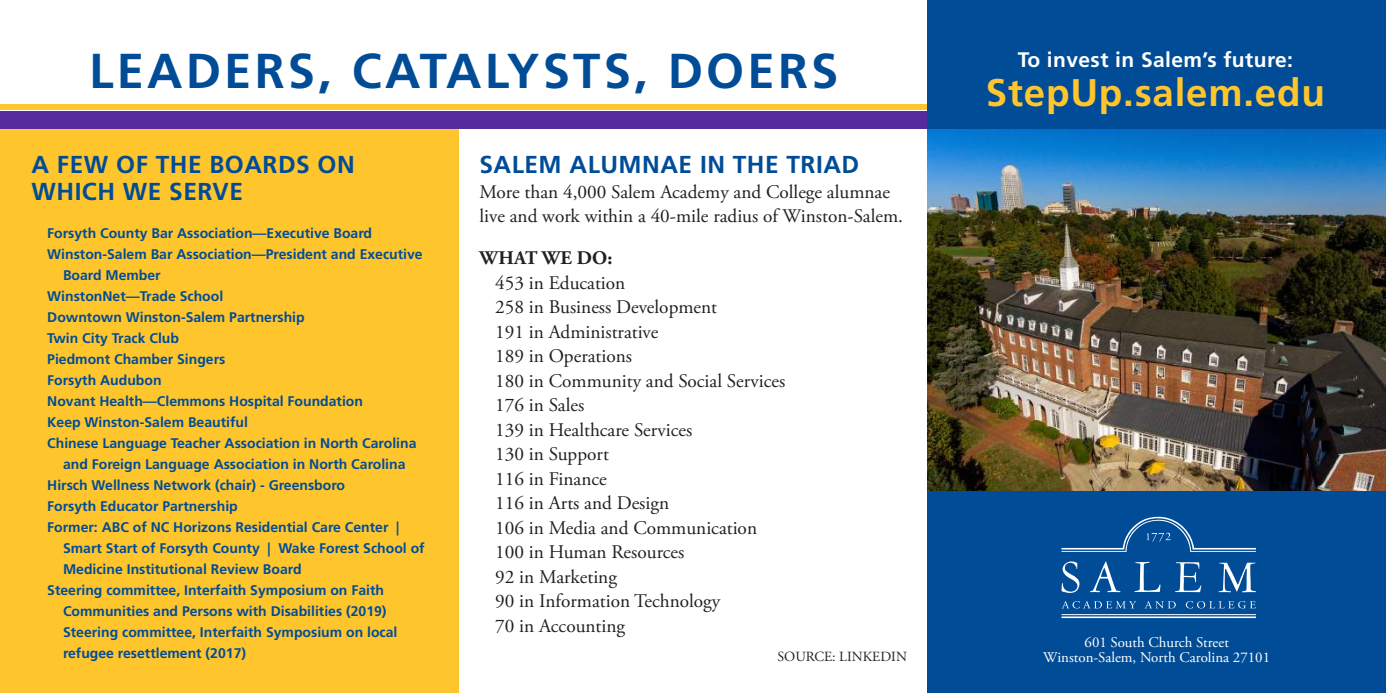
<style>
.page{position:relative;width:1386px;height:693px;background:#fff}
.page>*{position:absolute;margin:0;border:0;box-sizing:border-box;transform-origin:0 0}
.t1{font:700 49px "Frutiger LT Std";letter-spacing:.065em;color:#004c97}
.t2{font:700 38.5px "Frutiger LT Std";letter-spacing:.02em;color:#ffc52d}
.t3{font:700 24.5px/26.2px "Frutiger LT Std";letter-spacing:.02em;color:#004c97}
.t4{font:700 21px "Frutiger LT Std";letter-spacing:.02em;color:#fff}
.t5{font:19.25px/24.5px "Adobe Garamond Pro";color:#231f20}
.t6{font:700 19.25px "Adobe Garamond Pro";letter-spacing:.015em;color:#231f20}
.t7{font:14.88px/14.9px "Adobe Garamond Pro";color:#fff;text-align:center}
.t8{font:700 14px "Frutiger LT Std";color:#004c97}
.t9{font:14px "Adobe Garamond Pro";color:#231f20}
</style>
<div class="page">
<div style="left:0;top:129px;width:458px;height:564px;background:#ffc52d"></div>
<div style="left:0;top:111px;width:928px;height:18px;background:#552b9d"></div>
<div style="left:0;top:104px;width:928px;height:6px;background:#ffc52d"></div>
<div style="left:928px;top:0;width:458px;height:693px;background:#004c97"></div>
<hr style="left:1062px;top:614px;width:194px;height:1px;background:#fff">
<hr style="left:1062px;top:617px;width:194px;height:1px;background:#fff">
<svg style="left:1061px;top:561px;width:19px;height:32px"></svg>
<svg style="left:1134px;top:562px;width:27px;height:30px"></svg>
<svg style="left:1175px;top:562px;width:26px;height:30px"></svg>
<svg style="left:1218px;top:563px;width:38px;height:29px"></svg>
<svg style="left:1090px;top:561px;width:31px;height:31px"></svg>
<svg style="left:1062px;top:601px;width:74px;height:7px"></svg>
<svg style="left:1145px;top:601px;width:31px;height:7px"></svg>
<svg style="left:1186px;top:601px;width:70px;height:7px"></svg>
<svg style="left:1061px;top:517px;width:195px;height:35px"></svg>
<img style="left:928px;top:129px;width:458px;height:361px">
<h1 class="t1" style="left:89px;top:42px;width:751px">LEADERS, CATALYSTS, DOERS</h1>
<h3 class="t3" style="left:32px;top:152px;width:325px">A FEW OF THE BOARDS ON<br>WHICH WE SERVE</h3>
<p class="t8" style="left:47px;top:225px;width:326px">Forsyth County Bar Association—Executive Board</p>
<p class="t8" style="left:47px;top:246px;width:377px">Winston-Salem Bar Association—President and Executive</p>
<p class="t8" style="left:63px;top:267px;width:99px">Board Member</p>
<p class="t8" style="left:47px;top:288px;width:178px">WinstonNet—Trade School</p>
<p class="t8" style="left:47px;top:309px;width:259px">Downtown Winston-Salem Partnership</p>
<p class="t8" style="left:47px;top:330px;width:133px">Twin City Track Club</p>
<p class="t8" style="left:47px;top:351px;width:180px">Piedmont Chamber Singers</p>
<p class="t8" style="left:47px;top:372px;width:116px">Forsyth Audubon</p>
<p class="t8" style="left:47px;top:393px;width:317px">Novant Health—Clemmons Hospital Foundation</p>
<p class="t8" style="left:47px;top:414px;width:202px">Keep Winston-Salem Beautiful</p>
<p class="t8" style="left:47px;top:435px;width:371px">Chinese Language Teacher Association in North Carolina</p>
<p class="t8" style="left:63px;top:456px;width:344px">and Foreign Language Association in North Carolina</p>
<p class="t8" style="left:47px;top:477px;width:299px">Hirsch Wellness Network (chair) - Greensboro</p>
<p class="t8" style="left:47px;top:498px;width:192px">Forsyth Educator Partnership</p>
<p class="t8" style="left:47px;top:519px;width:354px">Former: ABC of NC Horizons Residential Care Center |</p>
<p class="t8" style="left:63px;top:540px;width:363px">Smart Start of Forsyth County | Wake Forest School of</p>
<p class="t8" style="left:63px;top:561px;width:240px">Medicine Institutional Review Board</p>
<p class="t8" style="left:47px;top:582px;width:338px">Steering committee, Interfaith Symposium on Faith</p>
<p class="t8" style="left:63px;top:603px;width:325px">Communities and Persons with Disabilities (2019)</p>
<p class="t8" style="left:63px;top:624px;width:336px">Steering committee, Interfaith Symposium on local</p>
<p class="t8" style="left:63px;top:645px;width:185px">refugee resettlement (2017)</p>
<h3 class="t3" style="left:480px;top:152px;width:381px">SALEM ALUMNAE IN THE TRIAD</h3>
<h3 class="t5" style="left:480px;top:180px;width:425px">More than 4,000 Salem Academy and College alumnae live and work within a 40-mile radius of Winston-Salem.</h3>
<h3 class="t6" style="left:480px;top:247px;width:134px">WHAT WE DO:</h3>
<p class="t5" style="left:495px;top:271px;width:292px">453 in Education<br>258 in Business Development<br>191 in Administrative<br>189 in Operations<br>180 in Community and Social Services<br>176 in Sales<br>139 in Healthcare Services<br>130 in Support<br>116 in Finance<br>116 in Arts and Design<br>106 in Media and Communication<br>100 in Human Resources<br>92 in Marketing<br>90 in Information Technology<br>70 in Accounting</p>
<p class="t9" style="left:777px;top:648px;width:131px">SOURCE: LINKEDIN</p>
<h3 class="t4" style="left:1018px;top:48px;width:277px">To invest in Salem’s future:</h3>
<h2 class="t2" style="left:986px;top:70px;width:340px">StepUp.salem.edu</h2>
<p class="t7" style="left:1043px;top:635px;width:228px">601 South Church Street<br>Winston-Salem, North Carolina 27101</p>
</div>
